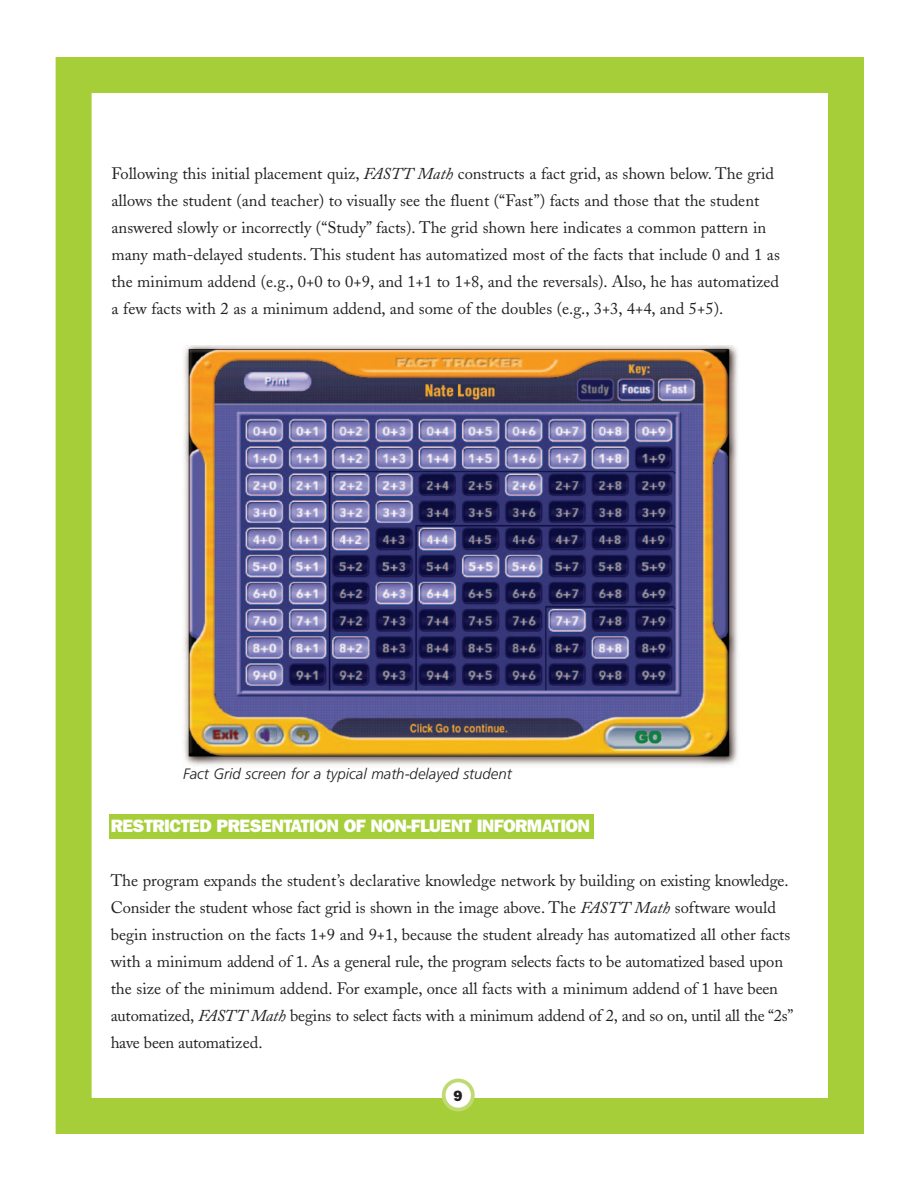
<style>
.page{position:relative;width:918px;height:1188px;background:#fff}
.page>*{position:absolute;margin:0;border:0;box-sizing:border-box;transform-origin:0 0}
.t1{font:800 18px "Franklin Gothic";letter-spacing:-.03em;color:#fff}
.t2{font:16.5px/27px "Adobe Caslon";color:#231f20}
.t3{font:italic 300 15px "Frutiger";color:#231f20}
.t4{font:800 15px "Franklin Gothic";color:#231f20}
.s1{font-style:italic}
</style>
<div class="page">
<div style="left:56px;top:57px;width:808px;height:1077px;border:36px solid #a6ce39"></div>
<svg style="left:442px;top:1079px;width:33px;height:32px"></svg>
<img style="left:183px;top:346px;width:555px;height:420px">
<div style="left:109px;top:814px;width:485px;height:24px;background:#a6ce39"></div>
<p class="t2" style="left:112px;top:162px;width:670px">Following this initial placement quiz, <span class="s1">FASTT Math</span> constructs a fact grid, as shown below. The grid allows the student (and teacher) to visually see the fluent (“Fast”) facts and those that the student answered slowly or incorrectly (“Study” facts). The grid shown here indicates a common pattern in many math-delayed students. This student has automatized most of the facts that include 0 and 1 as the minimum addend (e.g., 0+0 to 0+9, and 1+1 to 1+8, and the reversals). Also, he has automatized a few facts with 2 as a minimum addend, and some of the doubles (e.g., 3+3, 4+4, and 5+5).</p>
<p class="t3" style="left:183px;top:768px;width:330px">Fact Grid screen for a typical math-delayed student</p>
<p class="t1" style="left:111px;top:815px;width:481px">RESTRICTED PRESENTATION OF NON-FLUENT INFORMATION</p>
<p class="t2" style="left:111px;top:869px;width:684px">The program expands the student’s declarative knowledge network by building on existing knowledge.<br>Consider the student whose fact grid is shown in the image above. The <span class="s1">FASTT Math</span> software would begin instruction on the facts 1+9 and 9+1, because the student already has automatized all other facts with a minimum addend of 1. As a general rule, the program selects facts to be automatized based upon the size of the minimum addend. For example, once all facts with a minimum addend of 1 have been automatized, <span class="s1">FASTT Math</span> begins to select facts with a minimum addend of 2, and so on, until all the “2s” have been automatized.</p>
<p class="t4" style="left:454px;top:1087px;width:10px">9</p>
</div>
